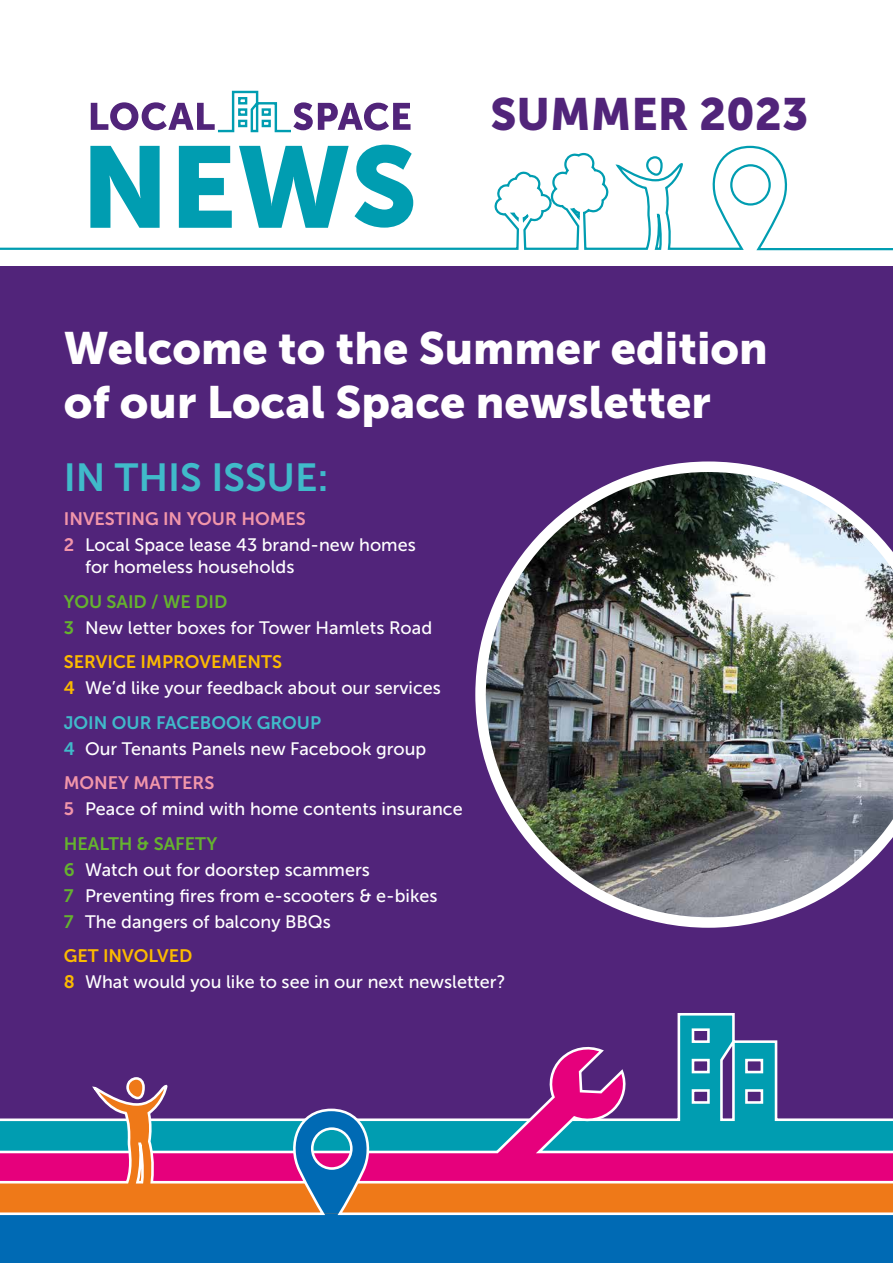
<style>
.page{position:relative;width:893px;height:1263px;background:#fff}
.page>*{position:absolute;margin:0;border:0;box-sizing:border-box;transform-origin:0 0}
.t1{font:114.6px "Museo Sans 900";color:#009db1}
.t2{font:45px/54px "Museo Sans 900";color:#fff}
.t3{font:45px "Museo Sans 900";color:#51247a}
.t4{font:39px "Museo Sans 700";color:#40baca}
.t5{font:18px/26px "Museo Sans 500";color:#fff}
.t6{font:18px "Museo Sans 700";color:#f296aa}
.t7{font:18px "Museo Sans 700";color:#fbba00}
.t8{font:18px "Museo Sans 700";color:#65b32e}
.t9{font:18px "Museo Sans 700";color:#40baca}
.s1{font-size:112.2px}
.s2{font-family:"Museo Sans 700";color:#f296aa}
.s3{font-family:"Museo Sans 700";color:#65b32e}
.s4{font-family:"Museo Sans 700";color:#fbba00}
.s5{font-family:"Museo Sans 700";color:#40baca}
</style>
<div class="page">
<div style="left:0;top:267px;width:893px;height:996px;background:#51247a"></div>
<div style="left:0;top:1214px;width:893px;height:49px;background:#006ab4"></div>
<svg style="left:677px;top:1013px;width:58px;height:27px"></svg>
<svg style="left:92px;top:1040px;width:686px;height:67px"></svg>
<div style="left:692px;top:1089px;width:18px;height:15px;background:#51247a;border:3px solid #fff"></div>
<div style="left:692px;top:1059px;width:18px;height:14px;background:#51247a;border:3px solid #fff"></div>
<div style="left:692px;top:1028px;width:18px;height:15px;background:#51247a;border:3px solid #fff"></div>
<svg style="left:719px;top:1038px;width:18px;height:69px"></svg>
<img style="left:475px;top:461px;width:418px;height:467px">
<svg style="left:91px;top:90px;width:319px;height:35px"></svg>
<div style="left:262px;top:108px;width:9px;height:8px;border:2px solid #009db1"></div>
<div style="left:262px;top:120px;width:9px;height:7px;border:2px solid #009db1"></div>
<svg style="left:0;top:125px;width:893px;height:126px"></svg>
<svg style="left:0;top:1107px;width:893px;height:109px;background:#9b697e"></svg>
<h1 class="t1" style="left:81px;top:123px;width:338px">NEW<span class="s1">S</span></h1>
<h2 class="t3" style="left:491px;top:88px;width:319px">SUMMER 2023</h2>
<h2 class="t2" style="left:64px;top:321px;width:705px">Welcome to the Summer edition of our Local Space newsletter</h2>
<h3 class="t4" style="left:64px;top:456px;width:267px">IN THIS ISSUE:</h3>
<p class="t6" style="left:64px;top:509px;width:244px">INVESTING IN YOUR HOMES</p>
<p class="t5" style="left:85px;top:534px;width:332px;line-height:21.8px;text-indent:-21px"><span class="s2">2</span> Local Space lease 43 brand-new homes for homeless households</p>
<p class="t8" style="left:64px;top:591px;width:165px">YOU SAID / WE DID</p>
<p class="t5" style="left:64px;top:614px;width:370px"><span class="s3">3</span> New letter boxes for Tower Hamlets Road</p>
<p class="t7" style="left:64px;top:652px;width:220px">SERVICE IMPROVEMENTS</p>
<p class="t5" style="left:64px;top:675px;width:379px"><span class="s4">4</span> We’d like your feedback about our services</p>
<p class="t9" style="left:64px;top:712px;width:259px">JOIN OUR FACEBOOK GROUP</p>
<p class="t5" style="left:64px;top:735px;width:364px"><span class="s5">4</span> Our Tenants Panels new Facebook group</p>
<p class="t6" style="left:64px;top:773px;width:152px">MONEY MATTERS</p>
<p class="t5" style="left:64px;top:796px;width:400px"><span class="s2">5</span> Peace of mind with home contents insurance</p>
<p class="t8" style="left:64px;top:833px;width:155px">HEALTH &amp; SAFETY</p>
<p class="t5" style="left:64px;top:856px;width:375px"><span class="s3">6</span> Watch out for doorstep scammers<br><span class="s3">7</span> Preventing fires from e-scooters &amp; e-bikes<br><span class="s3">7</span> The dangers of balcony BBQs</p>
<p class="t7" style="left:64px;top:946px;width:130px">GET INVOLVED</p>
<p class="t5" style="left:64px;top:969px;width:443px"><span class="s4">8</span> What would you like to see in our next newsletter?</p>
</div>
